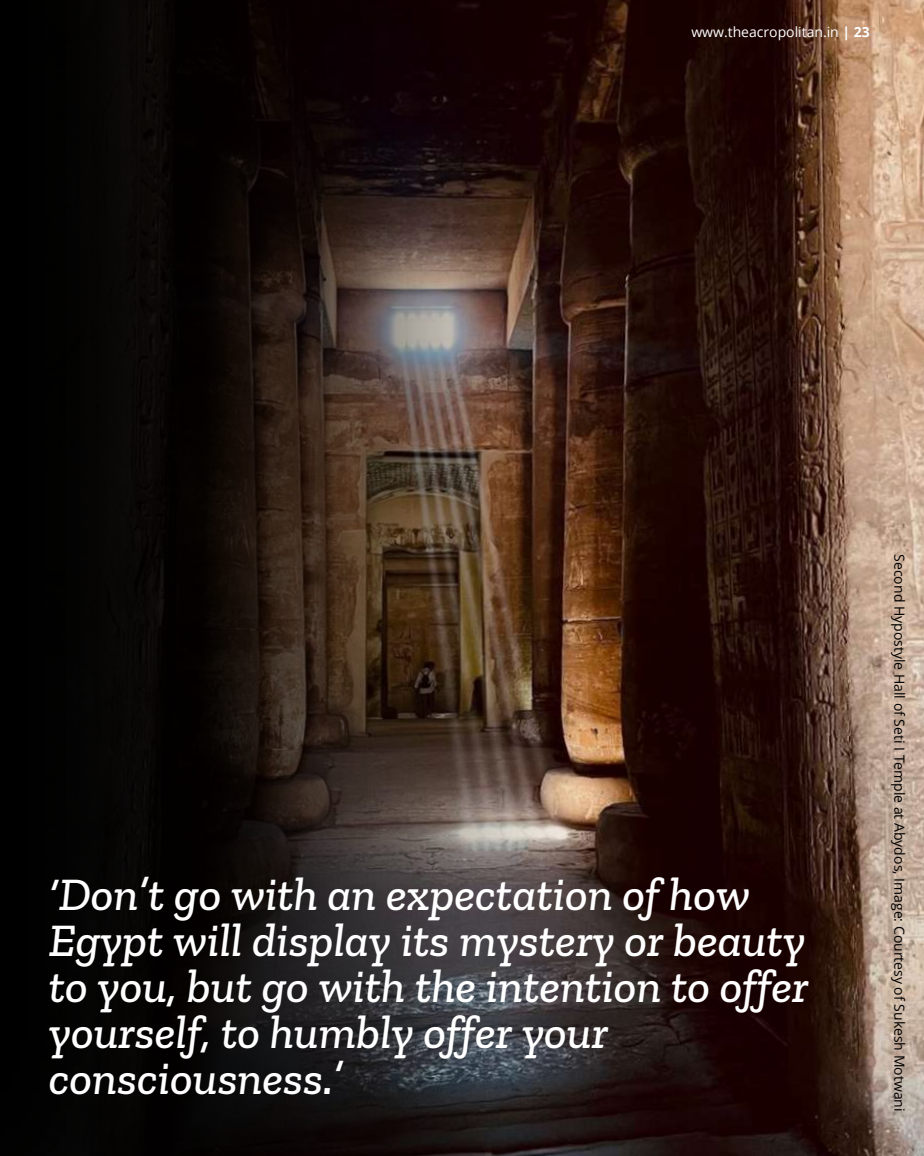
<style>
.page{position:relative;width:924px;height:1156px;background:#fff}
.page>*{position:absolute;margin:0;border:0;box-sizing:border-box;transform-origin:0 0}
.t1{font:italic 500 47.25px/45.9px "Zilla Slab";color:#fff}
.t2{font:14px "Open Sans";color:#000}
.t3{font:14px "Open Sans";color:#fff}
.s1{font-weight:700}
</style>
<div class="page">
<img style="left:688px;top:0;width:236px;height:1155px">
<img style="left:0;top:0;width:688px;height:1155px">
<p class="t3" style="left:691px;top:22px;width:180px">www.theacropolitan.in <span class="s1">| 23</span></p>
<p class="t1" style="left:49px;top:870px;width:761px">‘Don’t go with an expectation of how<br>Egypt will display its mystery or beauty to you, but go with the intention to offer yourself, to humbly offer your consciousness.’</p>
<p class="t2" style="left:910px;top:554px;width:558px;rotate:90deg">Second Hypostyle Hall of Seti I Temple at Abydos, Image: Courtesy of Sukesh Motwani</p>
</div>
